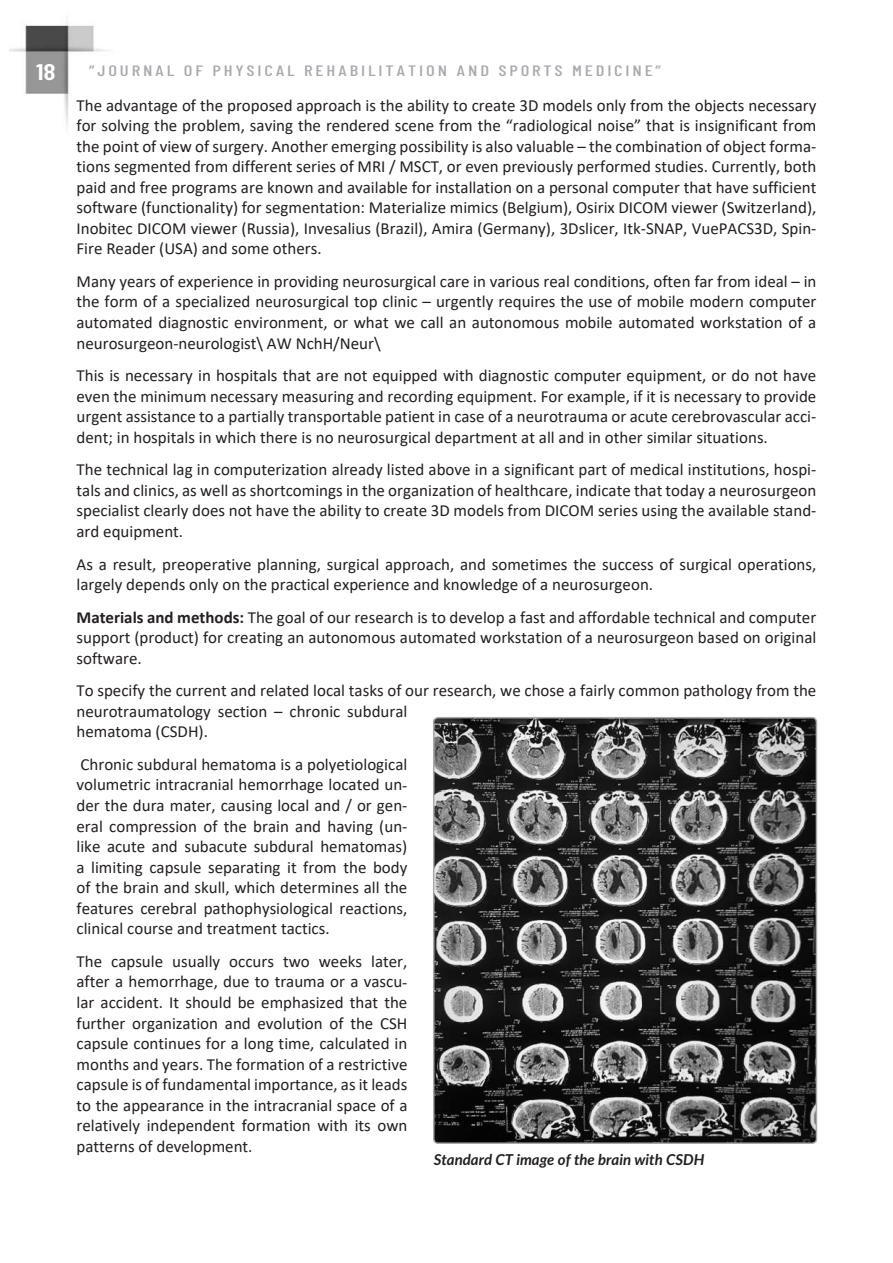
<style>
.page{position:relative;width:893px;height:1263px;background:#fff}
.page>*{position:absolute;margin:0;border:0;box-sizing:border-box;transform-origin:0 0}
.t1{font:600 22.5px "Barlow Condensed";color:#fff;scale:1.25 1}
.t2{font:16.95px/20.5px "Calibri";color:#231f20;text-align:justify}
.t3{font:500 15px "Barlow Condensed";letter-spacing:.15em;color:#a8a9ad;scale:1.25 1}
.t4{font:italic 700 15px "Lato";color:#231f20}
.s1{font-weight:700}
</style>
<div class="page">
<img style="left:9px;top:21px;width:98px;height:106px">
<img style="left:436px;top:720px;width:378px;height:421px">
<div style="left:433px;top:717px;width:384px;height:427px;border:2px solid #a8a9ad;border-radius:4px"></div>
<h1 class="t1" style="left:36px;top:58px;width:17px">18</h1>
<p class="t3" style="left:89px;top:61px;width:459px">”JOURNAL OF PHYSICAL REHABILITATION AND SPORTS MEDICINE”</p>
<p class="t2" style="left:77px;top:94px;width:741px">The advantage of the proposed approach is the ability to create 3D models only from the objects necessary for solving the problem, saving the rendered scene from the “radiological noise” that is insignificant from the point of view of surgery. Another emerging possibility is also valuable – the combination of object forma&shy;tions segmented from different series of MRI / MSCT, or even previously performed studies. Currently, both paid and free programs are known and available for installation on a personal computer that have sufficient software (functionality) for segmentation: Materialize mimics (Belgium), Osirix DICOM viewer (Switzerland), Inobitec DICOM viewer (Russia), Invesalius (Brazil), Amira (Germany), 3Dslicer, Itk-SNAP, VuePACS3D, Spin-Fire Reader (USA) and some others.</p>
<p class="t2" style="left:77px;top:271px;width:741px">Many years of experience in providing neurosurgical care in various real conditions, often far from ideal – in the form of a specialized neurosurgical top clinic – urgently requires the use of mobile modern computer automated diagnostic environment, or what we call an autonomous mobile automated workstation of a neurosurgeon-neurologist\ AW NchH/Neur\</p>
<p class="t2" style="left:77px;top:365px;width:741px">This is necessary in hospitals that are not equipped with diagnostic computer equipment, or do not have even the minimum necessary measuring and recording equipment. For example, if it is necessary to provide urgent assistance to a partially transportable patient in case of a neurotrauma or acute cerebrovascular acci&shy;dent; in hospitals in which there is no neurosurgical department at all and in other similar situations.</p>
<p class="t2" style="left:77px;top:459px;width:741px">The technical lag in computerization already listed above in a significant part of medical institutions, hospi&shy;tals and clinics, as well as shortcomings in the organization of healthcare, indicate that today a neurosurgeon specialist clearly does not have the ability to create 3D models from DICOM series using the available stand&shy;ard equipment.</p>
<p class="t2" style="left:77px;top:553px;width:741px">As a result, preoperative planning, surgical approach, and sometimes the success of surgical operations, largely depends only on the practical experience and knowledge of a neurosurgeon.</p>
<p class="t2" style="left:77px;top:606px;width:741px"><span class="s1">Materials and methods:</span> The goal of our research is to develop a fast and affordable technical and computer support (product) for creating an autonomous automated workstation of a neurosurgeon based on original software.</p>
<p class="t2" style="left:77px;top:680px;width:741px;text-align:left">To specify the current and related local tasks of our research, we chose a fairly common pathology from the neurotraumatology section – chronic subdural<br>hematoma (CSDH).</p>
<p class="t2" style="left:77px;top:754px;width:332px">Chronic subdural hematoma is a polyetiological volumetric intracranial hemorrhage located un&shy;der the dura mater, causing local and / or gen&shy;eral compression of the brain and having (un&shy;like acute and subacute subdural hematomas) a limiting capsule separating it from the body of the brain and skull, which determines all the features cerebral pathophysiological reactions, clinical course and treatment tactics.</p>
<p class="t2" style="left:77px;top:950px;width:332px">The capsule usually occurs two weeks later, after a hemorrhage, due to trauma or a vascu&shy;lar accident. It should be emphasized that the further organization and evolution of the CSH capsule continues for a long time, calculated in months and years. The formation of a restrictive capsule is of fundamental importance, as it leads to the appearance in the intracranial space of a relatively independent formation with its own patterns of development.</p>
<p class="t4" style="left:434px;top:1149px;width:272px">Standard CT image of the brain with CSDH</p>
</div>
